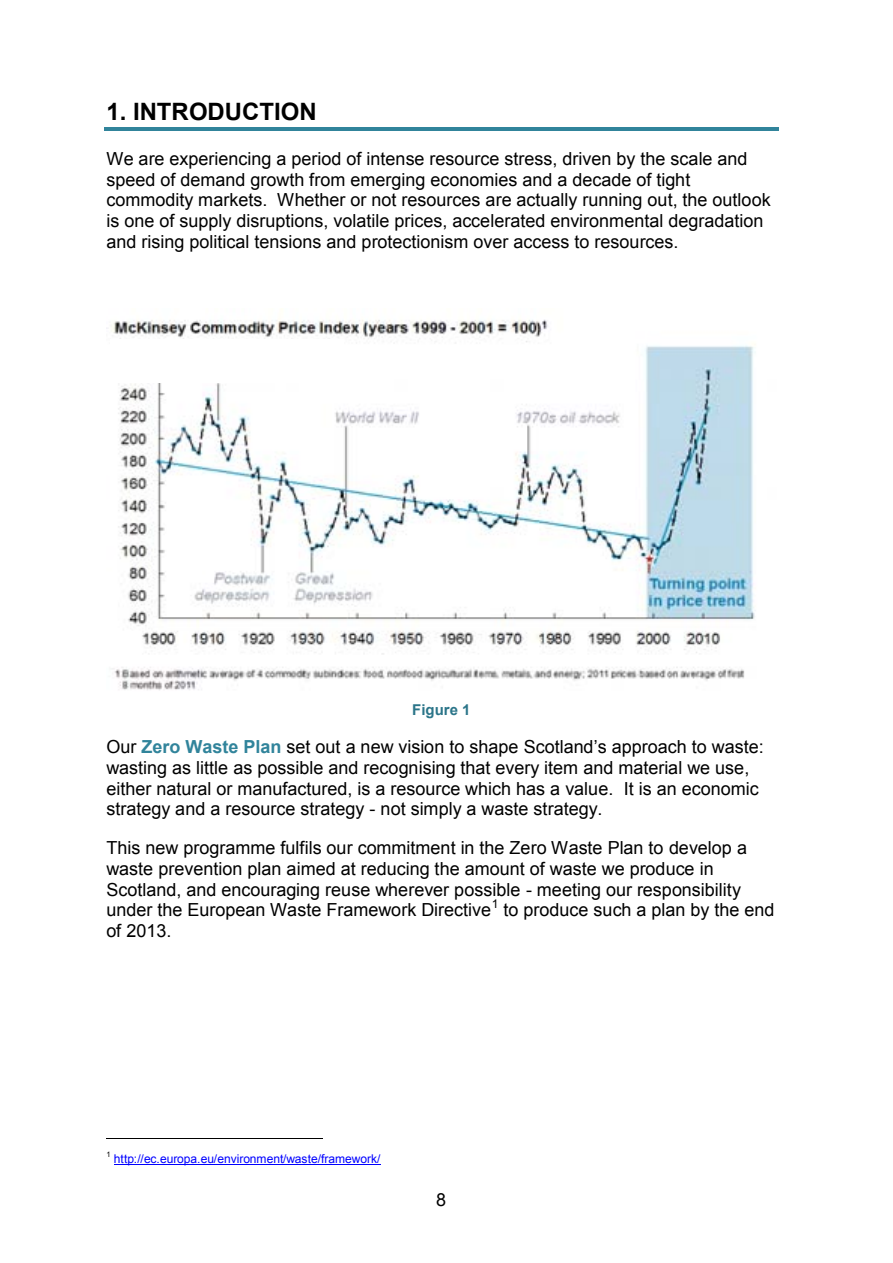
<style>
.page{position:relative;width:893px;height:1263px;background:#fff}
.page>*{position:absolute;margin:0;border:0;box-sizing:border-box;transform-origin:0 0}
.t1{font:700 24px "Arial";color:#000}
.t2{font:18px/20.7px "Arial";color:#000}
.t3{font:700 15px "Arial";color:#2b7589}
.t4{font:12px "Arial";letter-spacing:-.005em;color:#00f}
.t5{font:12px "Arial";color:#000}
.t6{font:7.5px "Arial";color:#000}
.s1{font-weight:700;color:#31849b}
</style>
<div class="page">
<hr style="left:104px;top:127px;width:675px;height:3px;background:#31849b">
<img style="left:106px;top:319px;width:649px;height:371px">
<hr style="left:106px;top:1138px;width:216px;height:1px;background:#000">
<hr style="left:114px;top:1164px;width:267px;height:1px;background:#00f">
<div style="left:111px;top:339px;width:233px;height:44px;background:#fff"></div>
<h1 class="t1" style="left:106px;top:98px;width:212px">1. INTRODUCTION</h1>
<p class="t2" style="left:106px;top:148px;width:666px">We are experiencing a period of intense resource stress, driven by the scale and speed of demand growth from emerging economies and a decade of tight commodity markets. Whether or not resources are actually running out, the outlook is one of supply disruptions, volatile prices, accelerated environmental degradation and rising political tensions and protectionism over access to resources.</p>
<p class="t3" style="left:412px;top:700px;width:60px">Figure 1</p>
<p class="t2" style="left:106px;top:737px;width:659px">Our <span class="s1">Zero Waste Plan</span> set out a new vision to shape Scotland‟s approach to waste: wasting as little as possible and recognising that every item and material we use, either natural or manufactured, is a resource which has a value. It is an economic strategy and a resource strategy - not simply a waste strategy.</p>
<p class="t2" style="left:106px;top:838px;width:642px">This new programme fulfils our commitment in the Zero Waste Plan to develop a waste prevention plan aimed at reducing the amount of waste we produce in Scotland, and encouraging reuse wherever possible - meeting our responsibility under the European Waste Framework Directive</p>
<p class="t5" style="left:492px;top:896px;width:8px">1</p>
<p class="t2" style="left:503px;top:900px;width:273px">to produce such a plan by the end</p>
<p class="t2" style="left:106px;top:920px;width:67px">of 2013.</p>
<p class="t6" style="left:106px;top:1149px;width:6px">1</p>
<p class="t4" style="left:114px;top:1150px;width:268px">http://ec.europa.eu/environment/waste/framework/</p>
<p class="t2" style="left:436px;top:1189px;width:12px">8</p>
</div>
